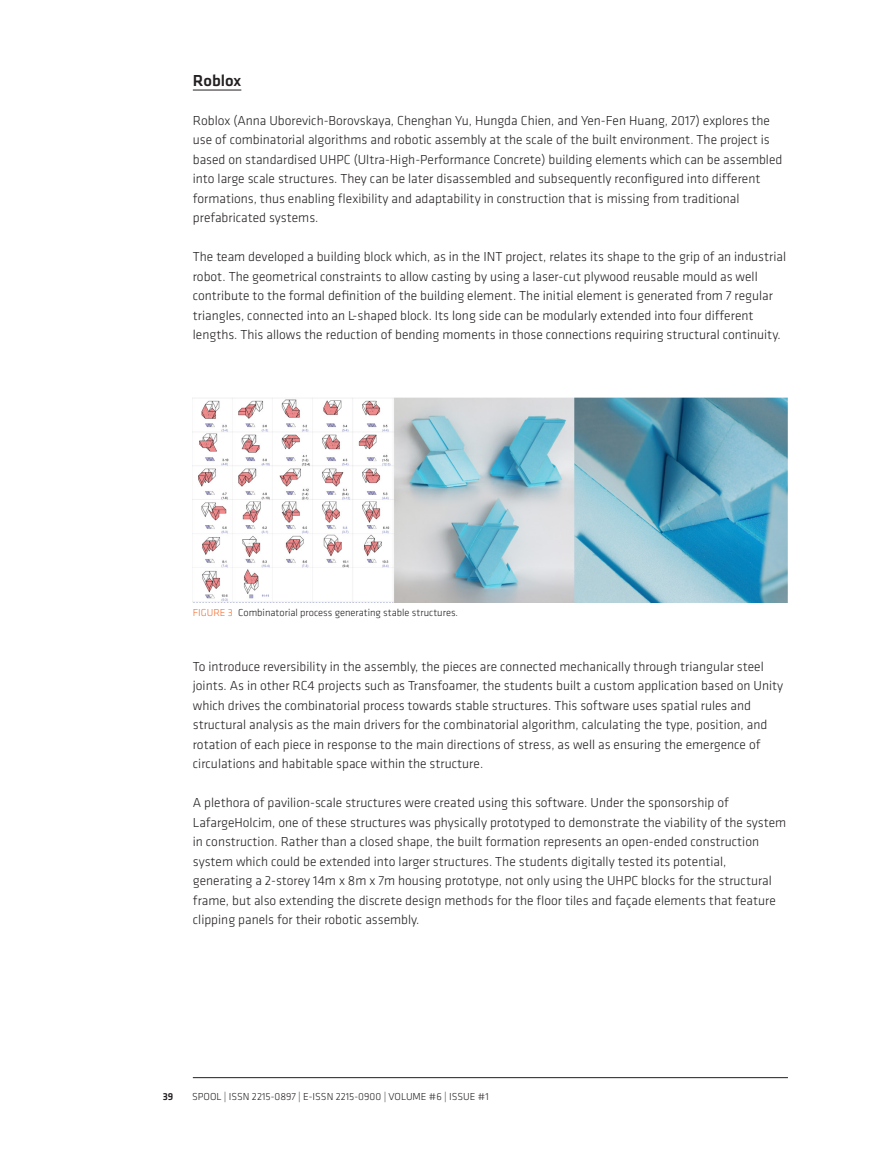
<style>
.page{position:relative;width:893px;height:1163px;background:#fff}
.page>*{position:absolute;margin:0;border:0;box-sizing:border-box;transform-origin:0 0}
.SUBHEADING_Normal_1{font:500 16.5px "Klavika";color:#231f20}
.BODY_Normal{font:300 13.5px/19.5px "Klavika";color:#231f20}
.t1{font:300 10.5px "Klavika";color:#231f20}
.t2{font:300 10.5px "Klavika";color:#f36e31}
.t3{font:500 10.5px "Klavika";color:#231f20}
.s1{color:#f36e31}
</style>
<div class="page">
<hr style="left:193px;top:1077px;width:594px;height:1px;background:#231f20">
<hr style="left:193px;top:90px;width:48px;height:1px;background:#231f20">
<img style="left:193px;top:397px;width:594px;height:205px">
<p class="SUBHEADING_Normal_1" style="left:193px;top:71px;width:50px">Roblox</p>
<p class="BODY_Normal" style="left:193px;top:111px;width:591px">Roblox (Anna Uborevich-Borovskaya, Chenghan Yu, Hungda Chien, and Yen-Fen Huang, 2017) explores the use of combinatorial algorithms and robotic assembly at the scale of the built environment. The project is based on standardised UHPC (Ultra-High-Performance Concrete) building elements which can be assembled into large scale structures. They can be later disassembled and subsequently reconfigured into different formations, thus enabling flexibility and adaptability in construction that is missing from traditional prefabricated systems.</p>
<p class="BODY_Normal" style="left:193px;top:247px;width:594px">The team developed a building block which, as in the INT project, relates its shape to the grip of an industrial robot. The geometrical constraints to allow casting by using a laser-cut plywood reusable mould as well contribute to the formal definition of the building element. The initial element is generated from 7 regular triangles, connected into an L-shaped block. Its long side can be modularly extended into four different lengths. This allows the reduction of bending moments in those connections requiring structural continuity.</p>
<p class="t2" style="left:193px;top:606px;width:12px">Figure</p>
<p class="t1" style="left:228px;top:606px;width:232px"><span class="s1">3</span> Combinatorial process generating stable structures.</p>
<p class="BODY_Normal" style="left:193px;top:657px;width:592px">To introduce reversibility in the assembly, the pieces are connected mechanically through triangular steel joints. As in other RC4 projects such as Transfoamer, the students built a custom application based on Unity which drives the combinatorial process towards stable structures. This software uses spatial rules and structural analysis as the main drivers for the combinatorial algorithm, calculating the type, position, and rotation of each piece in response to the main directions of stress, as well as ensuring the emergence of circulations and habitable space within the structure.</p>
<p class="BODY_Normal" style="left:193px;top:793px;width:595px">A plethora of pavilion-scale structures were created using this software. Under the sponsorship of LafargeHolcim, one of these structures was physically prototyped to demonstrate the viability of the system in construction. Rather than a closed shape, the built formation represents an open-ended construction system which could be extended into larger structures. The students digitally tested its potential, generating a 2-storey 14m x 8m x 7m housing prototype, not only using the UHPC blocks for the structural frame, but also extending the discrete design methods for the floor tiles and façade elements that feature clipping panels for their robotic assembly.</p>
<p class="t3" style="left:163px;top:1090px;width:12px">39</p>
<p class="t1" style="left:192px;top:1090px;width:298px">SPOOL | ISSN 2215-0897 | E-ISSN 2215-0900 | VOLUME #6 | ISSUE #1</p>
</div>
